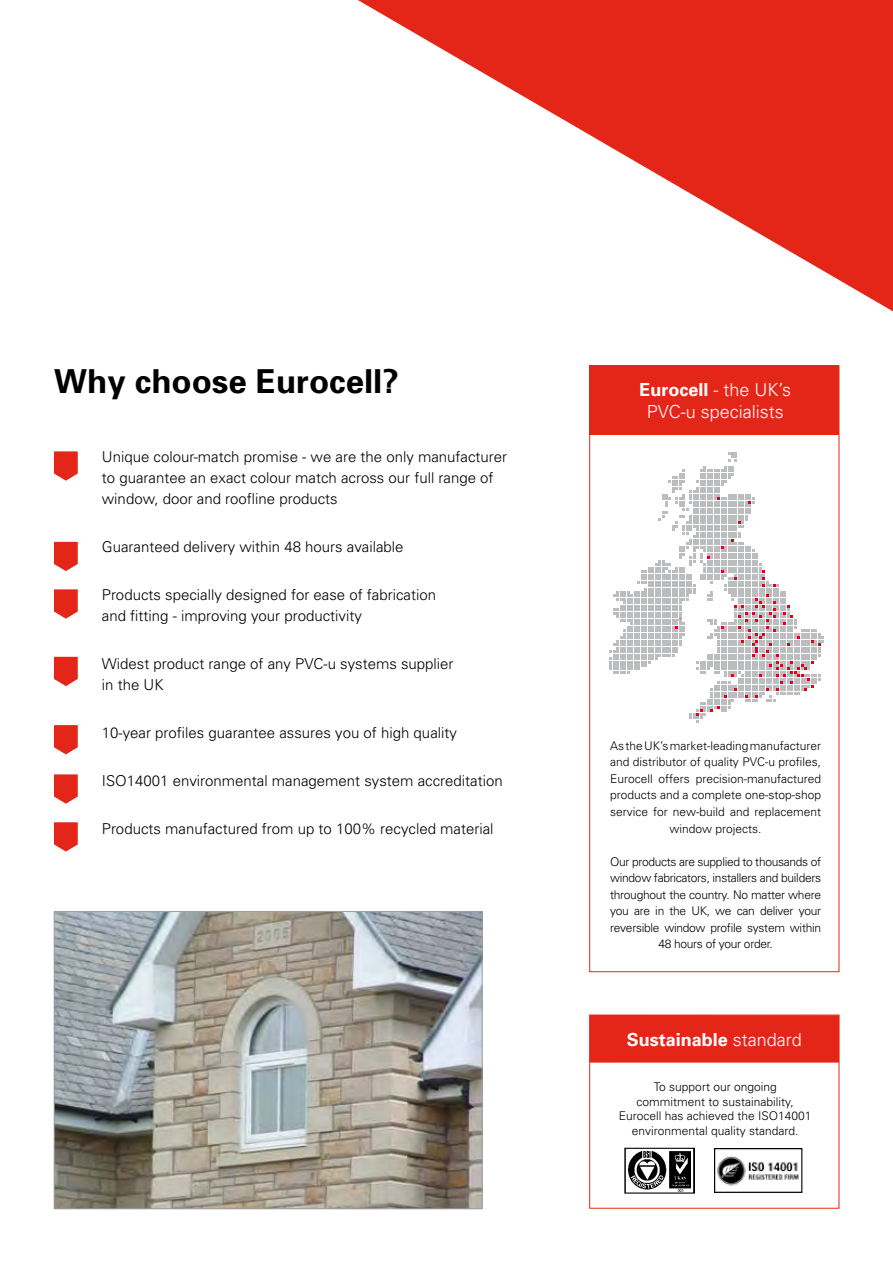
<style>
.page{position:relative;width:893px;height:1263px;background:#fff}
.page>*{position:absolute;margin:0;border:0;box-sizing:border-box;transform-origin:0 0}
.t1{font:700 33px "Univers";color:#000}
.t2{font:300 18px/21.6px "Univers";color:#fff;text-align:center}
.t3{font:700 18px "Univers";color:#fff}
.t4{font:300 15px/21px "Univers";color:#000}
.t5{font:300 12px/16.5px "Univers";color:#000;text-align:center}
.t6{font:300 12px/16.5px "Univers";letter-spacing:-.025em;color:#000;text-align:center}
.s1{font-weight:700}
.s2{font-weight:300}
</style>
<div class="page">
<img style="left:358px;top:0;width:535px;height:311px">
<div style="left:589px;top:366px;width:250px;height:606px;background:#fff;border:1px solid #e42618"></div>
<div style="left:589px;top:1015px;width:250px;height:47px;background:#e42618"></div>
<div style="left:589px;top:366px;width:250px;height:69px;background:#e42618"></div>
<div style="left:589px;top:1015px;width:250px;height:193px;border:1px solid #e42618"></div>
<svg style="left:54px;top:451px;width:24px;height:30px"></svg>
<svg style="left:54px;top:542px;width:24px;height:29px"></svg>
<svg style="left:54px;top:589px;width:24px;height:30px"></svg>
<svg style="left:54px;top:657px;width:24px;height:29px"></svg>
<svg style="left:54px;top:725px;width:24px;height:29px"></svg>
<svg style="left:54px;top:774px;width:24px;height:30px"></svg>
<svg style="left:54px;top:822px;width:24px;height:29px"></svg>
<img style="left:56px;top:913px;width:424px;height:294px">
<div style="left:54px;top:911px;width:428px;height:298px;border:1px solid #9c9e9f"></div>
<img style="left:624px;top:1148px;width:70px;height:45px">
<img style="left:717px;top:1156px;width:82px;height:30px">
<div style="left:714px;top:1148px;width:88px;height:45px;border:1px solid #000"></div>
<svg style="left:609px;top:452px;width:215px;height:270px"></svg>
<h1 class="t1" style="left:54px;top:360px;width:346px">Why choose Eurocell?</h1>
<p class="t4" style="left:102px;top:446px;width:407px">Unique colour-match promise - we are the only manufacturer to guarantee an exact colour match across our full range of window, door and roofline products</p>
<p class="t4" style="left:102px;top:536px;width:303px">Guaranteed delivery within 48 hours available</p>
<p class="t4" style="left:102px;top:584px;width:336px">Products specially designed for ease of fabrication and fitting - improving your productivity</p>
<p class="t4" style="left:102px;top:653px;width:353px">Widest product range of any PVC-u systems supplier in the UK</p>
<p class="t4" style="left:102px;top:722px;width:357px">10-year profiles guarantee assures you of high quality</p>
<p class="t4" style="left:102px;top:770px;width:402px">ISO14001 environmental management system accreditation</p>
<p class="t4" style="left:102px;top:818px;width:393px">Products manufactured from up to 100% recycled material</p>
<p class="t2" style="left:639px;top:379px;width:153px"><span class="s1">Eurocell</span> - the UK’s<br>PVC-u specialists</p>
<p class="t5" style="left:610px;top:737px;width:212px">As the UK’s market-leading manufacturer and distributor of quality PVC-u profiles, Eurocell offers precision-manufactured products and a complete one-stop-shop service for new-build and replacement window projects.</p>
<p class="t6" style="left:610px;top:853px;width:212px">Our products are supplied to thousands of window fabricators, installers and builders throughout the country. No matter where you are in the UK, we can deliver your reversible window profile system within 48 hours of your order.</p>
<p class="t3" style="left:627px;top:1028px;width:177px">Sustainable <span class="s2">standard</span></p>
<p class="t5" style="left:619px;top:1079px;width:194px;line-height:14.4px">To support our ongoing commitment to sustainability,<br>Eurocell has achieved the ISO14001 environmental quality standard.</p>
</div>
